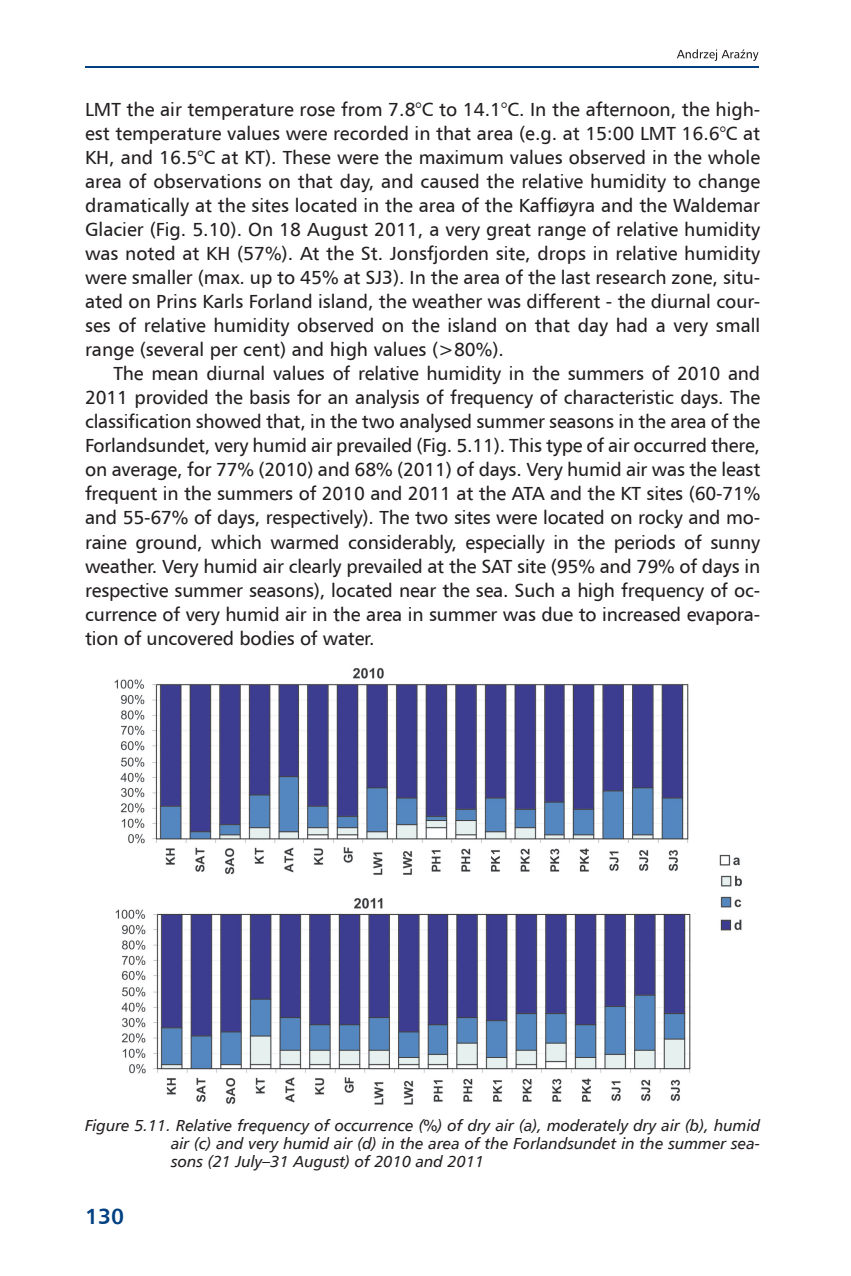
<style>
.page{position:relative;width:851px;height:1276px;background:#fff}
.page>*{position:absolute;margin:0;border:0;box-sizing:border-box;transform-origin:0 0}
.t1{font:22px "Humnst 777 EU Bold";color:#014081}
.t2{font:19px/24px "Humnst 777 EU Normal";letter-spacing:-.005em;color:#231f20;text-align:justify}
.t3{font:16px/18px "Humnst 777 EU Italic";color:#231f20;text-align:justify}
</style>
<div class="page">
<hr style="left:85px;top:66px;width:673px;height:2px;background:#014081">
<svg style="left:677px;top:49px;width:81px;height:12px"></svg>
<img style="left:114px;top:667px;width:576px;height:438px">
<img style="left:719px;top:854px;width:23px;height:77px">
<p class="t2" style="left:85px;top:98px;width:676px">LMT the air temperature rose from 7.8°C to 14.1°C. In the afternoon, the high&shy;est temperature values were recorded in that area (e.g. at 15:00 LMT 16.6°C at KH, and 16.5°C at KT). These were the maximum values observed in the whole area of observations on that day, and caused the relative humidity to change dramatically at the sites located in the area of the Kaffiøyra and the Waldemar Glacier (Fig. 5.10). On 18 August 2011, a very great range of relative humidity was noted at KH (57%). At the St. Jonsfjorden site, drops in relative humidity were smaller (max. up to 45% at SJ3). In the area of the last research zone, situ&shy;ated on Prins Karls Forland island, the weather was different - the diurnal cour&shy;ses of relative humidity observed on the island on that day had a very small range (several per cent) and high values (&gt;80%).</p>
<p class="t2" style="left:85px;top:362px;width:676px;text-indent:28px">The mean diurnal values of relative humidity in the summers of 2010 and 2011 provided the basis for an analysis of frequency of characteristic days. The classification showed that, in the two analysed summer seasons in the area of the Forlandsundet, very humid air prevailed (Fig. 5.11). This type of air occurred there, on average, for 77% (2010) and 68% (2011) of days. Very humid air was the least frequent in the summers of 2010 and 2011 at the ATA and the KT sites (60-71% and 55-67% of days, respectively). The two sites were located on rocky and mo&shy;raine ground, which warmed considerably, especially in the periods of sunny weather. Very humid air clearly prevailed at the SAT site (95% and 79% of days in respective summer seasons), located near the sea. Such a high frequency of oc&shy;currence of very humid air in the area in summer was due to increased evapora&shy;tion of uncovered bodies of water.</p>
<p class="t3" style="left:171px;top:1116px;width:590px;text-indent:-86px">Figure 5.11. Relative frequency of occurrence (%) of dry air (a), moderately dry air (b), humid air (c) and very humid air (d) in the area of the Forlandsundet in the summer sea&shy;sons (21 July–31 August) of 2010 and 2011</p>
<p class="t1" style="left:85px;top:1202px;width:41px">130</p>
</div>
